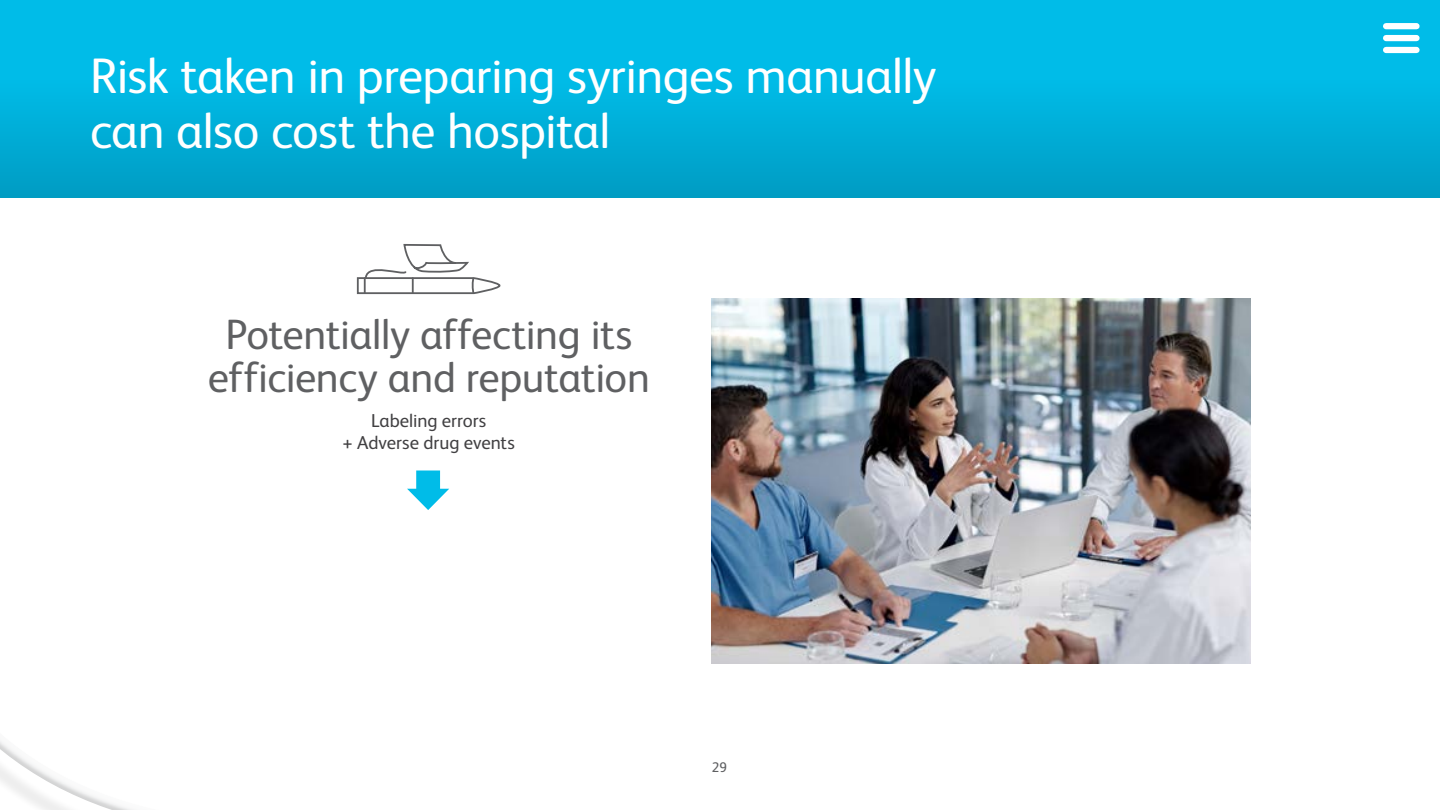
<style>
.page{position:relative;width:1440px;height:810px;background:#fff}
.page>*{position:absolute;margin:0;border:0;box-sizing:border-box;transform-origin:0 0}
.t1{font:50px/55.8px "FS Albert Pro";letter-spacing:-.01em;color:#fff}
.t2{font:42.5px/42.5px "FS Albert Pro";letter-spacing:-.01em;color:#5f6062;text-align:center}
.t3{font:18.75px/22.5px "FS Albert Pro";color:#414042;text-align:center}
.t4{font:14px "FS Albert Pro";color:#5f6062}
</style>
<div class="page">
<div style="left:0;top:0;width:1440px;height:197px;background:linear-gradient(to bottom,#00c4f1,#00a1c9)"></div>
<svg style="left:356px;top:245px;width:145px;height:50px"></svg>
<img style="left:711px;top:298px;width:540px;height:365px">
<svg style="left:407px;top:471px;width:42px;height:39px"></svg>
<div style="left:1386px;top:35px;width:31px;height:6px;background:#fff"></div>
<div style="left:1386px;top:23px;width:31px;height:6px;background:#fff"></div>
<div style="left:1386px;top:47px;width:31px;height:6px;background:#fff"></div>
<p class="t1" style="left:90px;top:44px;width:848px">Risk taken in preparing syringes manually can also cost the hospital</p>
<p class="t2" style="left:208px;top:310px;width:444px">Potentially affecting its efficiency and reputation</p>
<p class="t3" style="left:343px;top:408px;width:174px">Labeling errors<br>+ Adverse drug events</p>
<p class="t4" style="left:712px;top:758px;width:17px">29</p>
</div>
